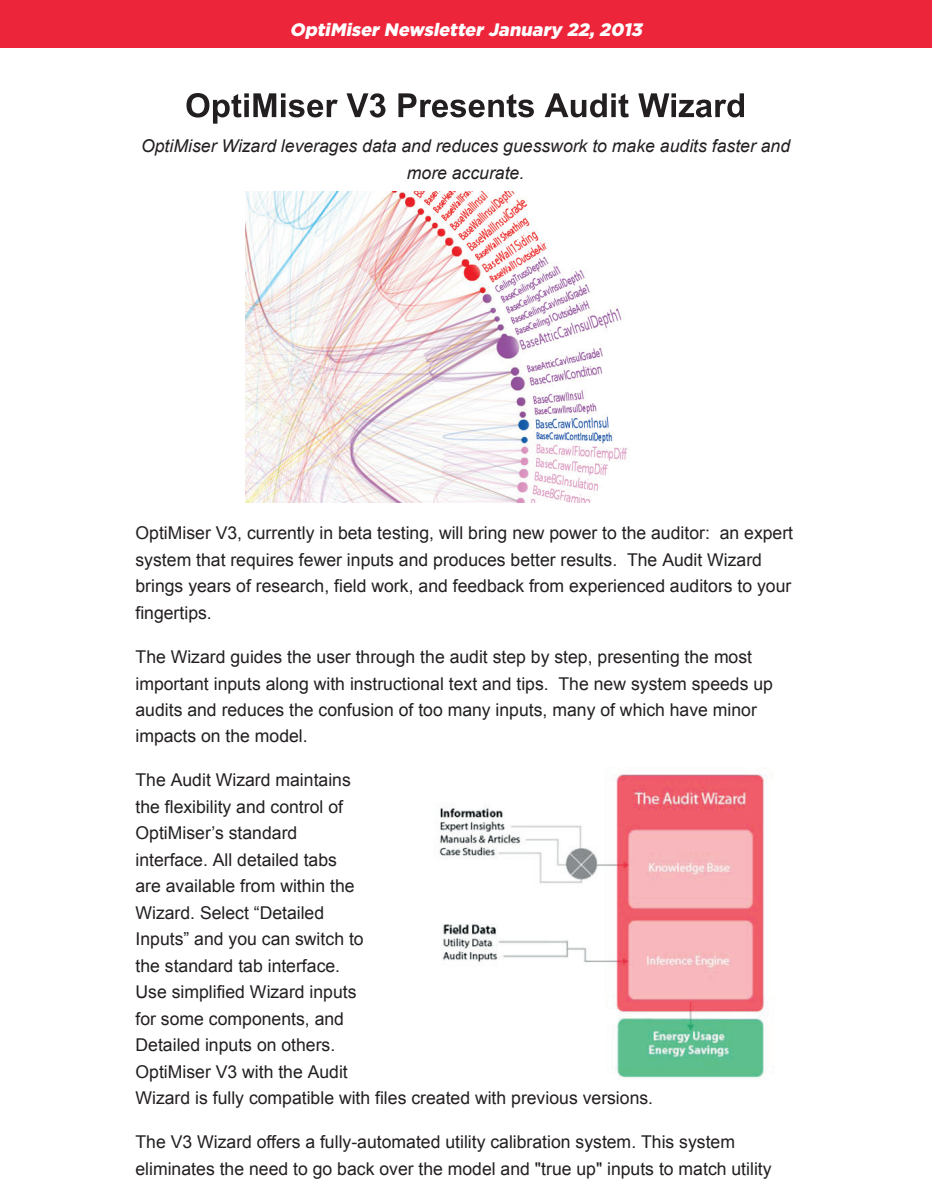
<style>
.page{position:relative;width:932px;height:1202px;background:#fff}
.page>*{position:absolute;margin:0;border:0;box-sizing:border-box;transform-origin:0 0}
.t1{font:italic 900 18px "Gotham";color:#fff}
.t2{font:17.7px/26.4px "Arial";color:#231f20}
.t3{font:italic 17.7px/26.5px "Arial";color:#231f20;text-align:center}
</style>
<div class="page">
<div style="left:0;top:0;width:932px;height:47px;background:#ed253b"></div>
<svg style="left:186px;top:93px;width:558px;height:31px"></svg>
<img style="left:245px;top:192px;width:382px;height:311px">
<img style="left:439px;top:767px;width:328px;height:312px">
<p class="t1" style="left:290px;top:17px;width:358px">OptiMiserNewsletterJanuary 22,2013</p>
<p class="t3" style="left:141px;top:133px;width:650px">OptiMiser Wizard leverages data and reduces guesswork to make audits faster and more accurate.</p>
<p class="t2" style="left:135px;top:520px;width:659px">OptiMiser V3, currently in beta testing, will bring new power to the auditor: an expert system that requires fewer inputs and produces better results. The Audit Wizard brings years of research, field work, and feedback from experienced auditors to your fingertips.</p>
<p class="t2" style="left:135px;top:643px;width:639px">The Wizard guides the user through the audit step by step, presenting the most important inputs along with instructional text and tips. The new system speeds up audits and reduces the confusion of too many inputs, many of which have minor impacts on the model.</p>
<p class="t2" style="left:135px;top:767px;width:519px">The Audit Wizard maintains<br>the flexibility and control of<br>OptiMiser’s standard<br>interface. All detailed tabs<br>are available from within the<br>Wizard. Select “Detailed<br>Inputs” and you can switch to<br>the standard tab interface.<br>Use simplified Wizard inputs<br>for some components, and<br>Detailed inputs on others.<br>OptiMiser V3 with the Audit<br>Wizard is fully compatible with files created with previous versions.</p>
<p class="t2" style="left:135px;top:1129px;width:637px">The V3 Wizard offers a fully-automated utility calibration system. This system eliminates the need to go back over the model and "true up" inputs to match utility</p>
</div>
